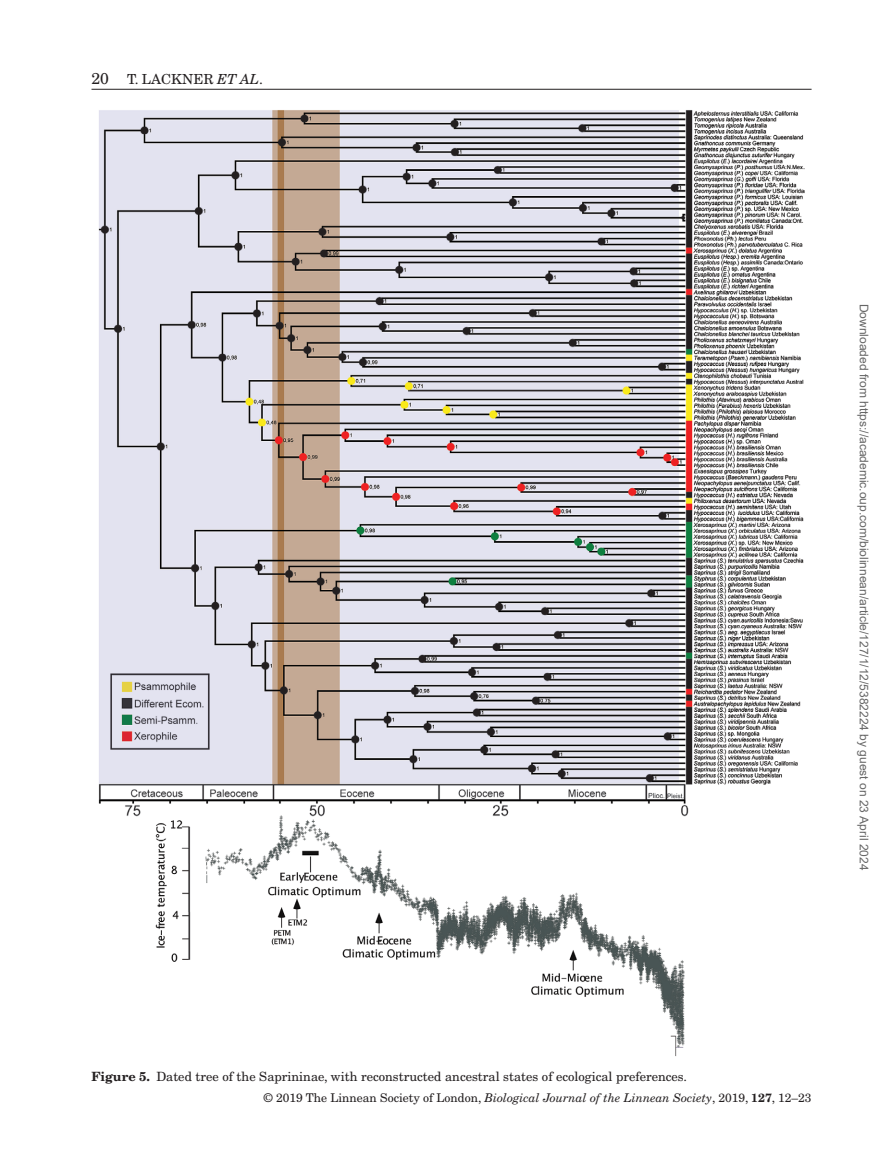
<style>
.page{position:relative;width:893px;height:1174px;background:#fff}
.page>*{position:absolute;margin:0;border:0;box-sizing:border-box;transform-origin:0 0}
.t1{font:13.8px "New Century Schlbk";color:#231f20}
.t2{font:12.75px "New Century Schlbk";color:#231f20}
.t3{font:12px "Arial";color:#666}
.t4{font:12px "New Century Schlbk";color:#231f20}
.s1{font-size:15.75px}
.s2{font-style:italic}
.s3{font-weight:700}
</style>
<div class="page">
<hr style="left:92px;top:89px;width:720px;height:1px;background:#231f20">
<img style="left:99px;top:110px;width:705px;height:947px">
<p class="t1" style="left:92px;top:70px;width:173px"><span class="s1">20</span> T. LACKNER <span class="s2">ET AL</span>.</p>
<p class="t3" style="left:868px;top:303px;width:568px;rotate:90deg">Downloaded from https://academic.oup.com/biolinnean/article/127/1/12/5382224 by guest on 23 April 2024</p>
<p class="t2" style="left:92px;top:1068px;width:597px"><span class="s3">Figure 5.</span> Dated tree of the Saprininae, with reconstructed ancestral states of ecological preferences.</p>
<p class="t4" style="left:264px;top:1090px;width:549px">© 2019 The Linnean Society of London, <span class="s2">Biological Journal of the Linnean Society</span>, 2019, <span class="s3">127</span>, 12–23</p>
</div>
